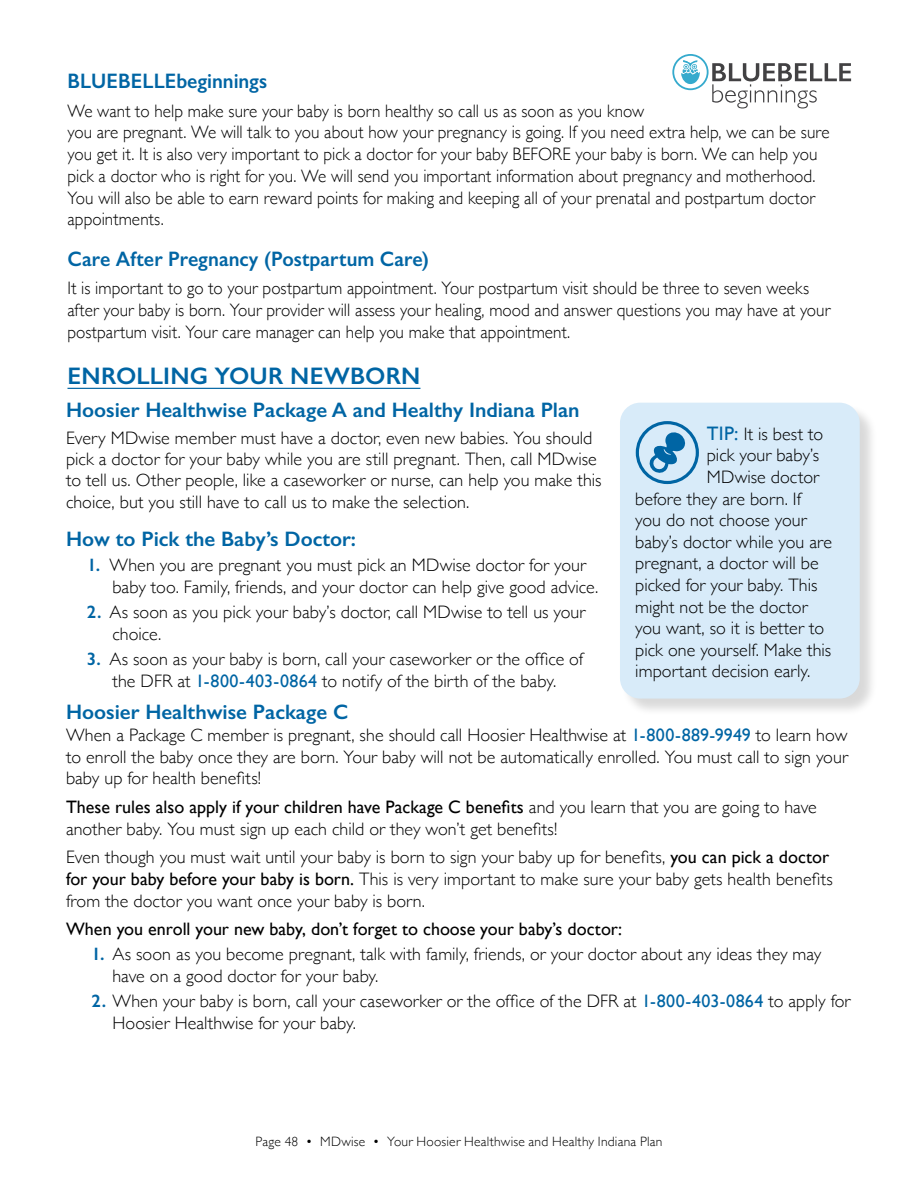
<style>
.page{position:relative;width:918px;height:1188px;background:#fff}
.page>*{position:absolute;margin:0;border:0;box-sizing:border-box;transform-origin:0 0}
.t1{font:600 24px "Gill Sans";letter-spacing:.005em;color:#0065a4}
.t2{font:600 21px "Gill Sans";color:#0065a4}
.t3{font:600 21px "Gill Sans";color:#0065a4;scale:.95 1}
.t4{font:300 18px/21.8px "Gill Sans";letter-spacing:.005em;color:#000}
.t5{font:300 18px/21.8px "Gill Sans";letter-spacing:.005em;color:#000;scale:.95 1}
.t6{font:18px "Gill Sans";color:#000}
.t7{font:300 13.5px "Gill Sans";letter-spacing:.015em;color:#000}
.s1{font-weight:600;color:#0065a4}
.s2{font-weight:400;color:#0065a4}
.s3{font-weight:400}
.s4{font-weight:400;font-size:19.5px;color:#0065a4}
</style>
<div class="page">
<hr style="left:68px;top:388px;width:352px;height:1px;background:#0065a4">
<div style="left:621px;top:404px;width:257px;height:312px;background:#000;opacity:.15"></div>
<div style="left:620px;top:403px;width:240px;height:296px;background:#d8ebf9;border-radius:20px"></div>
<svg style="left:636px;top:421px;width:63px;height:63px"></svg>
<svg style="left:672px;top:54px;width:179px;height:55px"></svg>
<h4 class="t3" style="left:68px;top:68px;width:212px">BLUEBELLEbeginnings</h4>
<p class="t5" style="left:68px;top:99px;width:804px">We want to help make sure your baby is born healthy so call us as soon as you know<br>you are pregnant. We will talk to you about how your pregnancy is going. If you need extra help, we can be sure you get it. It is also very important to pick a doctor for your baby BEFORE your baby is born. We can help you pick a doctor who is right for you. We will send you important information about pregnancy and motherhood.<br>You will also be able to earn reward points for making and keeping all of your prenatal and postpartum doctor appointments.</p>
<h4 class="t3" style="left:68px;top:246px;width:382px">Care After Pregnancy (Postpartum Care)</h4>
<p class="t5" style="left:68px;top:277px;width:805px">It is important to go to your postpartum appointment. Your postpartum visit should be three to seven weeks after your baby is born. Your provider will assess your healing, mood and answer questions you may have at your postpartum visit. Your care manager can help you make that appointment.</p>
<h3 class="t1" style="left:68px;top:361px;width:354px">ENROLLING YOUR NEWBORN</h3>
<h4 class="t2" style="left:66px;top:397px;width:515px">Hoosier Healthwise Package A and Healthy Indiana Plan</h4>
<p class="t4" style="left:66px;top:427px;width:537px;line-height:21px">Every MDwise member must have a doctor, even new babies. You should pick a doctor for your baby while you are still pregnant. Then, call MDwise to tell us. Other people, like a caseworker or nurse, can help you make this choice, but you still have to call us to make the selection.</p>
<h4 class="t2" style="left:66px;top:526px;width:292px">How to Pick the Baby’s Doctor:</h4>
<p class="t4" style="left:113px;top:554px;width:487px;text-indent:-26px"><span class="s1">1.</span> When you are pregnant you must pick an MDwise doctor for your baby too. Family, friends, and your doctor can help give good advice.</p>
<p class="t4" style="left:112px;top:601px;width:475px;text-indent:-25px"><span class="s1">2.</span> As soon as you pick your baby’s doctor, call MDwise to tell us your choice.</p>
<p class="t4" style="left:87px;top:648px;width:498px;text-align:center"><span class="s1">3.</span> As soon as your baby is born, call your caseworker or the office of the DFR at <span class="s2">1-800-403-0864</span> to notify of the birth of the baby.</p>
<h4 class="t2" style="left:66px;top:699px;width:284px">Hoosier Healthwise Package C</h4>
<p class="t4" style="left:66px;top:723px;width:783px;text-align:justify">When a Package C member is pregnant, she should call Hoosier Healthwise at <span class="s2">1-800-889-9949</span> to learn how to enroll the baby once they are born. Your baby will not be automatically enrolled. You must call to sign your baby up for health benefits!</p>
<p class="t4" style="left:66px;top:795px;width:752px"><span class="s3">These rules also apply if your children have Package C benefits</span> and you learn that you are going to have another baby. You must sign up each child or they won’t get benefits!</p>
<p class="t4" style="left:66px;top:846px;width:768px">Even though you must wait until your baby is born to sign your baby up for benefits, <span class="s3">you can pick a doctor for your baby before your baby is born.</span> This is very important to make sure your baby gets health benefits from the doctor you want once your baby is born.</p>
<p class="t6" style="left:66px;top:918px;width:558px">When you enroll your new baby, don’t forget to choose your baby’s doctor:</p>
<p class="t4" style="left:113px;top:943px;width:710px;text-indent:-21px"><span class="s1">1.</span> As soon as you become pregnant, talk with family, friends, or your doctor about any ideas they may have on a good doctor for your baby.</p>
<p class="t4" style="left:113px;top:990px;width:740px;text-indent:-21px"><span class="s1">2.</span> When your baby is born, call your caseworker or the office of the DFR at <span class="s2">1-800-403-0864</span> to apply for<br>Hoosier Healthwise for your baby.</p>
<p class="t4" style="left:707px;top:422px;width:118px"><span class="s4">TIP:</span> It is best to</p>
<p class="t4" style="left:707px;top:444px;width:114px">pick your baby’s</p>
<p class="t4" style="left:707px;top:465px;width:114px">MDwise doctor</p>
<p class="t4" style="left:635px;top:487px;width:167px">before they are born. If</p>
<p class="t4" style="left:635px;top:509px;width:173px">you do not choose your</p>
<p class="t4" style="left:635px;top:530px;width:198px">baby’s doctor while you are</p>
<p class="t4" style="left:635px;top:552px;width:185px">pregnant, a doctor will be</p>
<p class="t4" style="left:635px;top:573px;width:184px">picked for your baby. This</p>
<p class="t4" style="left:635px;top:595px;width:174px">might not be the doctor</p>
<p class="t4" style="left:635px;top:617px;width:190px">you want, so it is better to</p>
<p class="t4" style="left:635px;top:638px;width:198px">pick one yourself. Make this</p>
<p class="t4" style="left:635px;top:660px;width:177px">important decision early.</p>
<p class="t7" style="left:256px;top:1131px;width:408px">Page 48 • MDwise • Your Hoosier Healthwise and Healthy Indiana Plan</p>
</div>
